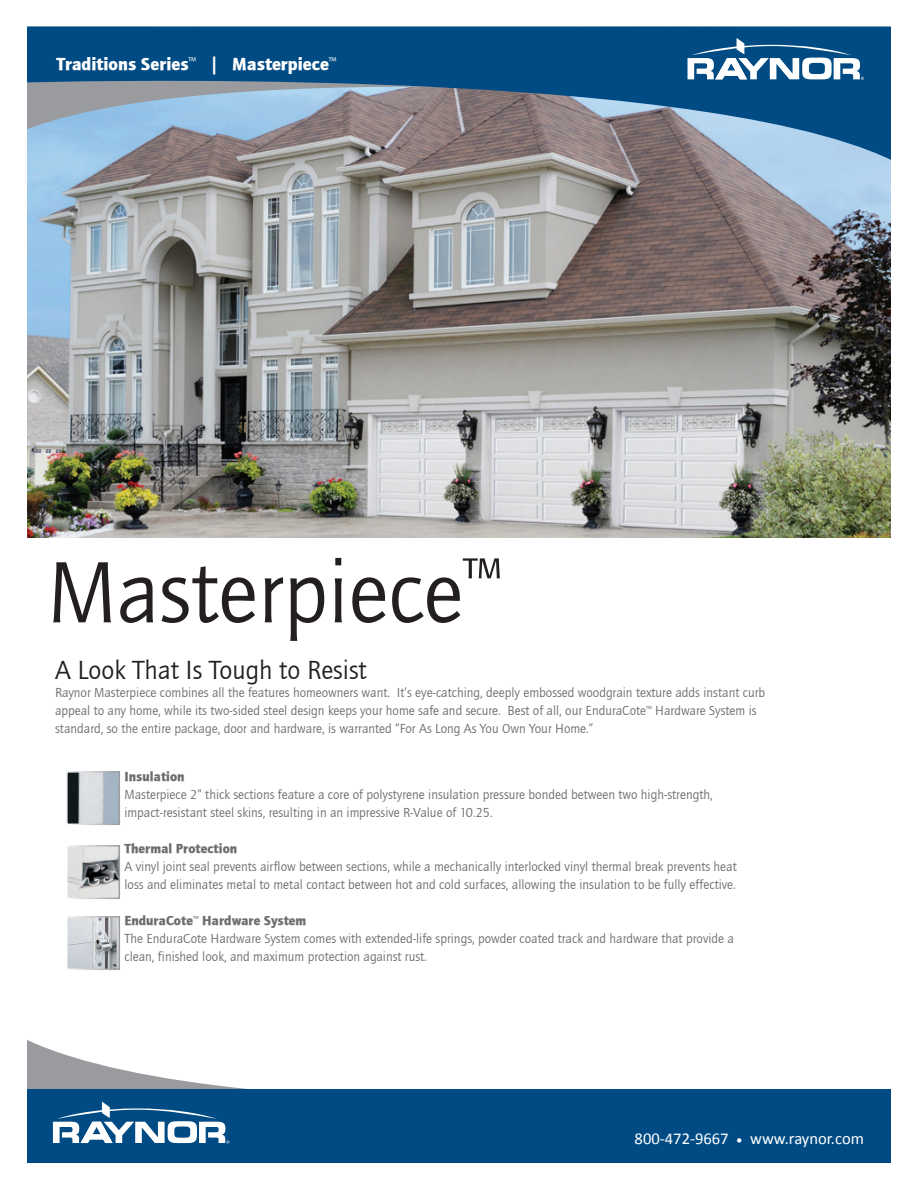
<style>
.page{position:relative;width:918px;height:1188px;background:#fff}
.page>*{position:absolute;margin:0;border:0;box-sizing:border-box;transform-origin:0 0}
.t1{font:90px "Quay Sans ITCTT Book";color:#231f20}
.t2{font:27px "Quay Sans ITCTT Book";color:#231f20}
.t3{font:18px "Quay Sans ITCTT Black";color:#fff}
.t4{font:16.5px "Calibri";color:#fff}
.t5{font:13.5px/18px "Quay Sans ITCTT Book";color:#6c6d70}
.t6{font:13.5px "Quay Sans ITCTT Black";color:#6c6d70}
.s1{font-family:"Minion Pro"}
</style>
<div class="page">
<svg style="left:27px;top:1040px;width:220px;height:49px"></svg>
<div style="left:27px;top:1089px;width:864px;height:74px;background:#004b84"></div>
<svg style="left:53px;top:1102px;width:176px;height:42px"></svg>
<img style="left:27px;top:160px;width:864px;height:377px">
<svg style="left:27px;top:27px;width:864px;height:133px;background:#4b7496"></svg>
<svg style="left:688px;top:38px;width:176px;height:42px"></svg>
<img style="left:69px;top:774px;width:48px;height:48px">
<div style="left:66px;top:771px;width:54px;height:54px;border:2px solid #fff"></div>
<img style="left:69px;top:919px;width:48px;height:48px">
<div style="left:66px;top:916px;width:54px;height:54px;border:2px solid #fff"></div>
<img style="left:69px;top:848px;width:48px;height:48px">
<div style="left:66px;top:845px;width:54px;height:54px;border:2px solid #fff"></div>
<h3 class="t3" style="left:57px;top:53px;width:282px">Traditions Series<sup>™</sup> | Masterpiece<sup>™</sup></h3>
<h1 class="t1" style="left:48px;top:543px;width:455px">Masterpiece<sup>™</sup></h1>
<h2 class="t2" style="left:55px;top:656px;width:313px">A Look That Is Tough to Resist</h2>
<p class="t5" style="left:55px;top:684px;width:712px">Raynor Masterpiece combines all the features homeowners want. It’s eye-catching, deeply embossed woodgrain texture adds instant curb appeal to any home, while its two-sided steel design keeps your home safe and secure. Best of all, our EnduraCote<sup>™</sup> Hardware System is standard, so the entire package, door and hardware, is warranted “For As Long As You Own Your Home.”</p>
<p class="t6" style="left:125px;top:769px;width:62px">Insulation</p>
<p class="t5" style="left:125px;top:786px;width:590px">Masterpiece 2” thick sections feature a core of polystyrene insulation pressure bonded between two high-strength, impact-resistant steel skins, resulting in an impressive R-Value of 10.25.</p>
<p class="t6" style="left:125px;top:841px;width:114px">Thermal Protection</p>
<p class="t5" style="left:125px;top:858px;width:614px">A vinyl joint seal prevents airflow between sections, while a mechanically interlocked vinyl thermal break prevents heat loss and eliminates metal to metal contact between hot and cold surfaces, allowing the insulation to be fully effective.</p>
<p class="t6" style="left:125px;top:913px;width:183px">EnduraCote<sup>™</sup> Hardware System</p>
<p class="t5" style="left:125px;top:930px;width:611px">The EnduraCote Hardware System comes with extended-life springs, powder coated track and hardware that provide a clean, finished look, and maximum protection against rust.</p>
<p class="t4" style="left:635px;top:1128px;width:231px">800-472-9667 <span class="s1">•</span> www.raynor.com</p>
</div>
